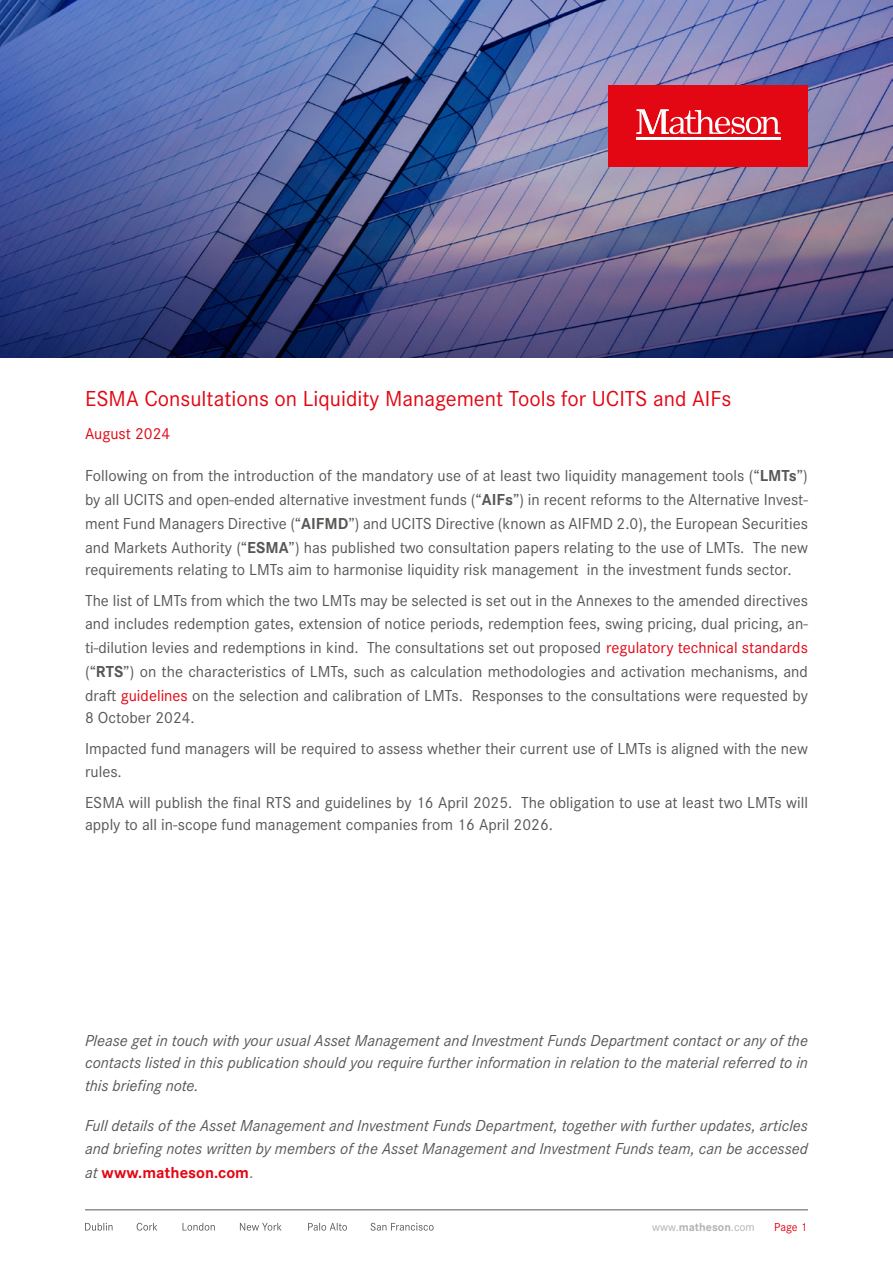
<style>
.page{position:relative;width:893px;height:1263px;background:#fff}
.page>*{position:absolute;margin:0;border:0;box-sizing:border-box;transform-origin:0 0}
.t1{font:22.5px "Corporate S Pro";color:#e30613}
.t2{font:16.5px/24px "Corporate S Pro";color:#575756}
.Body_Text{font:italic 16.5px/22.5px "Corporate S Pro";color:#575756;text-align:justify}
.Body_Text-2{font:700 16.5px "Corporate S Pro";color:#e30613}
.Body_Text-3{font:16.5px "Corporate S Pro";color:#e30613}
.t3{font:12px "Corporate S Pro";color:#b3b2b2}
.t4{font:12px "Corporate S Pro";color:#e30613}
.s1{font-weight:700}
.s2{color:#e30613}
.s3{font-weight:400;font-style:italic;color:#575756}
.s4{font-family:"Arial";font-weight:400;font-style:italic;font-size:18px;color:#808080}
</style>
<div class="page">
<hr style="left:85px;top:1209px;width:723px;height:1px;background:#575756">
<svg style="left:85px;top:1223px;width:349px;height:7px"></svg>
<img style="left:0;top:0;width:893px;height:357px">
<div style="left:608px;top:85px;width:200px;height:82px;background:#e30613"></div>
<hr style="left:636px;top:138px;width:145px;height:2px;background:#fff">
<svg style="left:636px;top:109px;width:145px;height:25px"></svg>
<p class="t1" style="left:85px;top:382px;width:648px">ESMA Consultations on Liquidity Management Tools for UCITS and AIFs</p>
<p class="Body_Text-3" style="left:85px;top:421px;width:87px">August 2024</p>
<p class="t2" style="left:85px;top:462px;width:724px;text-align:justify">Following on from the introduction of the mandatory use of at least two liquidity management tools (“<span class="s1">LMTs</span>”) by all UCITS and open-ended alternative investment funds (“<span class="s1">AIFs</span>”) in recent reforms to the Alternative Invest&shy;ment Fund Managers Directive (“<span class="s1">AIFMD</span>”) and UCITS Directive (known as AIFMD 2.0), the European Securities and Markets Authority (“<span class="s1">ESMA</span>”) has published two consultation papers relating to the use of LMTs. The new</p>
<p class="t2" style="left:85px;top:557px;width:708px">requirements relating to LMTs aim to harmonise liquidity risk management in the investment funds sector.</p>
<p class="t2" style="left:85px;top:588px;width:724px;line-height:22.5px">The list of LMTs from which the two LMTs may be selected is set out in the Annexes to the amended directives and includes redemption gates, extension of notice periods, redemption fees, swing pricing, dual pricing, an-</p>
<p class="t2" style="left:85px;top:634px;width:724px;text-align:justify">ti-dilution levies and redemptions in kind. The consultations set out proposed <span class="s2">regulatory technical standards </span>(“<span class="s1">RTS</span>”) on the characteristics of LMTs, such as calculation methodologies and activation mechanisms, and draft <span class="s2">guidelines</span> on the selection and calibration of LMTs. Responses to the consultations were requested by</p>
<p class="t2" style="left:85px;top:705px;width:111px">8 October 2024.</p>
<p class="t2" style="left:85px;top:736px;width:724px;line-height:22.5px">Impacted fund managers will be required to assess whether their current use of LMTs is aligned with the new rules.</p>
<p class="t2" style="left:85px;top:790px;width:724px;line-height:22.5px">ESMA will publish the final RTS and guidelines by 16 April 2025. The obligation to use at least two LMTs will apply to all in-scope fund management companies from 16 April 2026.</p>
<p class="Body_Text" style="left:85px;top:1028px;width:724px">Please get in touch with your usual Asset Management and Investment Funds Department contact or any of the contacts listed in this publication should you require further information in relation to the material referred to in this briefing note.</p>
<p class="Body_Text" style="left:85px;top:1113px;width:724px">Full details of the Asset Management and Investment Funds Department, together with further updates, articles and briefing notes written by members of the Asset Management and Investment Funds team, can be accessed</p>
<p class="Body_Text-2" style="left:85px;top:1159px;width:170px"><span class="s3">at</span> www.matheson.com<span class="s4">.</span></p>
<p class="t3" style="left:652px;top:1218px;width:104px">www.<span class="s1">matheson</span>.com</p>
<p class="t4" style="left:774px;top:1218px;width:34px">Page 1</p>
</div>
